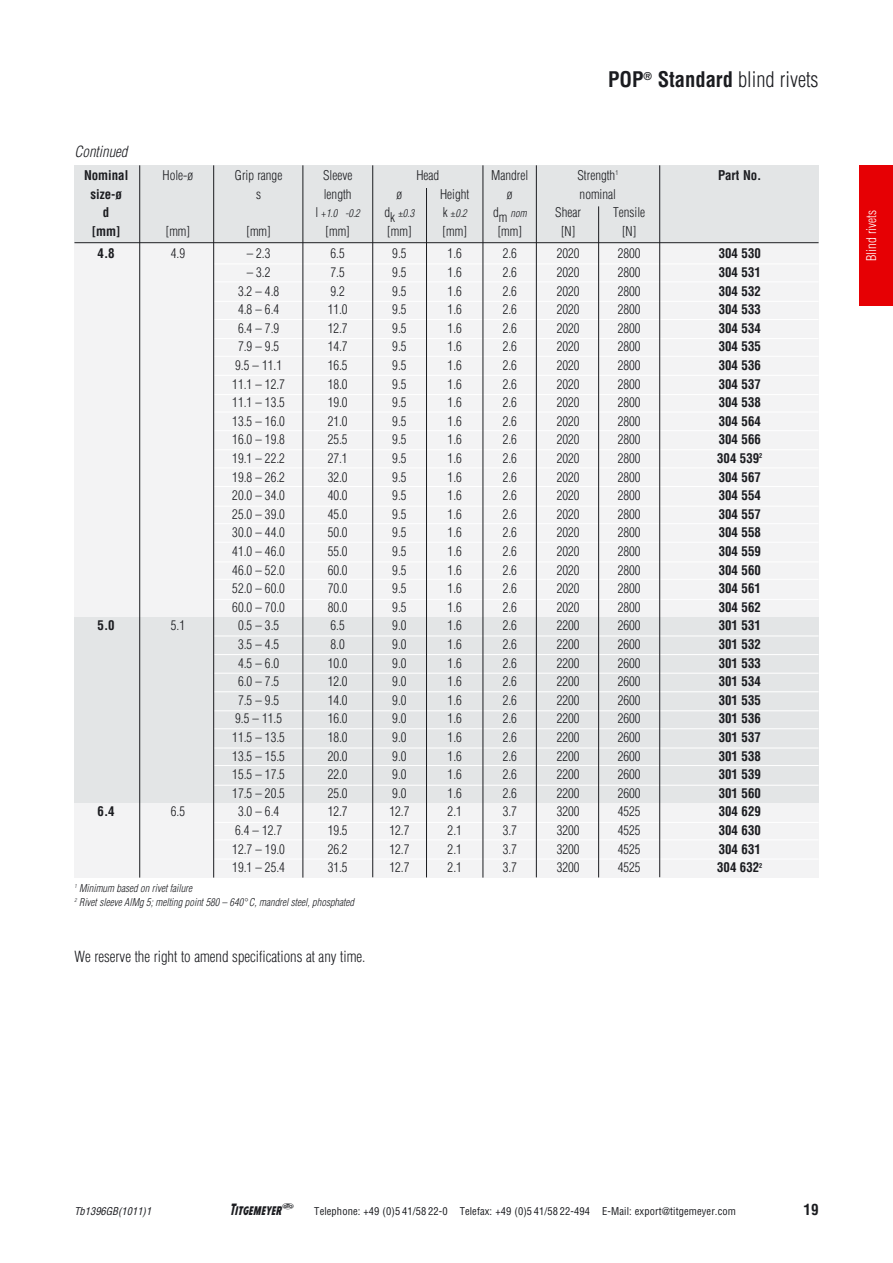
<style>
.page{position:relative;width:893px;height:1263px;background:#fff}
.page>*{position:absolute;margin:0;border:0;box-sizing:border-box;transform-origin:0 0}
.t1{font:700 condensed 21px "Helvetica Com";color:#1b1c20}
.t2{font:300 condensed 15px "Helvetica Com";color:#1b1c20}
.t3{font:italic 300 condensed 15px "Helvetica Com";color:#1b1c20}
.t4{font:700 condensed 15px "Helvetica Com";color:#1b1c20}
.t5{font:15px "Ti Logo 5";color:#1b1c20}
.t6{font:300 condensed 13.2px/18.6px "Helvetica Com";color:#1b1c20;text-align:center}
.t7{font:700 condensed 13.2px/18.6px "Helvetica Com";color:#1b1c20}
.t8{font:300 condensed 13.2px "Helvetica Com";color:#fff}
.t9{font:italic 300 condensed 10.5px/13.5px "Helvetica Com";color:#1b1c20}
.t10{font:condensed 10.5px "Helvetica Com";letter-spacing:.01em;color:#1b1c20}
.t11{font:italic condensed 10.5px "Helvetica Com";color:#1b1c20}
.s1{font-style:normal;font-size:13.2px}
.s2{font-weight:300}
</style>
<div class="page">
<div style="left:74px;top:165px;width:745px;height:705px;background:#e3e5e6"></div>
<div style="left:74px;top:803px;width:745px;height:74px;background:#f3f3f4"></div>
<div style="left:74px;top:243px;width:745px;height:374px;background:#f3f3f4"></div>
<hr style="left:74px;top:242px;width:745px;height:1px;background:#1b1c20">
<hr style="left:213px;top:263px;width:606px;height:1px;background:#fff">
<hr style="left:213px;top:281px;width:606px;height:1px;background:#fff">
<hr style="left:213px;top:301px;width:606px;height:1px;background:#fff">
<hr style="left:213px;top:319px;width:606px;height:1px;background:#fff">
<hr style="left:213px;top:356px;width:606px;height:1px;background:#fff">
<hr style="left:213px;top:375px;width:606px;height:1px;background:#fff">
<hr style="left:213px;top:394px;width:606px;height:1px;background:#fff">
<hr style="left:213px;top:338px;width:606px;height:1px;background:#fff">
<hr style="left:213px;top:430px;width:606px;height:1px;background:#fff">
<hr style="left:213px;top:449px;width:606px;height:1px;background:#fff">
<hr style="left:213px;top:467px;width:606px;height:1px;background:#fff">
<hr style="left:213px;top:486px;width:606px;height:1px;background:#fff">
<hr style="left:213px;top:506px;width:606px;height:1px;background:#fff">
<hr style="left:213px;top:523px;width:606px;height:1px;background:#fff">
<hr style="left:213px;top:542px;width:606px;height:1px;background:#fff">
<hr style="left:213px;top:411px;width:606px;height:1px;background:#fff">
<hr style="left:213px;top:579px;width:606px;height:1px;background:#fff">
<hr style="left:213px;top:599px;width:606px;height:1px;background:#fff">
<hr style="left:213px;top:635px;width:606px;height:1px;background:#fff">
<hr style="left:213px;top:654px;width:606px;height:1px;background:#fff">
<hr style="left:213px;top:673px;width:606px;height:1px;background:#fff">
<hr style="left:213px;top:691px;width:606px;height:1px;background:#fff">
<hr style="left:213px;top:710px;width:606px;height:1px;background:#fff">
<hr style="left:213px;top:728px;width:606px;height:1px;background:#fff">
<hr style="left:213px;top:822px;width:606px;height:1px;background:#fff">
<hr style="left:213px;top:839px;width:606px;height:1px;background:#fff">
<hr style="left:213px;top:747px;width:606px;height:1px;background:#fff">
<hr style="left:213px;top:765px;width:606px;height:1px;background:#fff">
<hr style="left:213px;top:785px;width:606px;height:1px;background:#fff">
<hr style="left:213px;top:858px;width:606px;height:1px;background:#fff">
<hr style="left:213px;top:561px;width:606px;height:1px;background:#fff">
<div style="left:859px;top:165px;width:34px;height:141px;background:#e60004"></div>
<hr style="left:139px;top:165px;width:1px;height:712px;background:#1b1c20">
<hr style="left:213px;top:165px;width:1px;height:712px;background:#1b1c20">
<hr style="left:303px;top:165px;width:1px;height:712px;background:#1b1c20">
<hr style="left:372px;top:165px;width:1px;height:712px;background:#1b1c20">
<hr style="left:426px;top:188px;width:1px;height:689px;background:#1b1c20">
<hr style="left:483px;top:165px;width:1px;height:712px;background:#1b1c20">
<hr style="left:536px;top:165px;width:1px;height:712px;background:#1b1c20">
<hr style="left:598px;top:206px;width:1px;height:671px;background:#1b1c20">
<hr style="left:659px;top:165px;width:1px;height:712px;background:#1b1c20">
<p class="t3" style="left:74px;top:146px;width:55px">Continued</p>
<p class="t7" style="left:84px;top:166px;width:46px;text-align:center">Nominal size-ø<br>d<br>[mm]</p>
<p class="t7" style="left:98px;top:244px;width:19px">4.8</p>
<p class="t6" style="left:163px;top:167px;width:32px">Hole-ø</p>
<p class="t6" style="left:166px;top:221px;width:26px;line-height:22.5px">[mm]<br>4.9</p>
<p class="t7" style="left:98px;top:616px;width:19px">5.0</p>
<p class="t6" style="left:171px;top:617px;width:16px">5.1</p>
<p class="t7" style="left:98px;top:802px;width:19px">6.4</p>
<p class="t6" style="left:171px;top:803px;width:16px">6.5</p>
<p class="t6" style="left:235px;top:167px;width:49px">Grip range s</p>
<p class="t6" style="left:246px;top:223px;width:26px">[mm]</p>
<p class="t6" style="left:247px;top:245px;width:25px">– 2.3</p>
<p class="t6" style="left:232px;top:264px;width:54px">– 3.2<br>3.2 – 4.8<br>4.8 – 6.4<br>6.4 – 7.9<br>7.9 – 9.5<br>9.5 – 11.1<br>11.1 – 12.7<br>11.1 – 13.5<br>13.5 – 16.0<br>16.0 – 19.8<br>19.1 – 22.2<br>19.8 – 26.2<br>20.0 – 34.0<br>25.0 – 39.0<br>30.0 – 44.0<br>41.0 – 46.0<br>46.0 – 52.0<br>52.0 – 60.0<br>60.0 – 70.0<br>0.5 – 3.5<br>3.5 – 4.5<br>4.5 – 6.0<br>6.0 – 7.5<br>7.5 – 9.5<br>9.5 – 11.5<br>11.5 – 13.5<br>13.5 – 15.5<br>15.5 – 17.5<br>17.5 – 20.5<br>3.0 – 6.4<br>6.4 – 12.7<br>12.7 – 19.0<br>19.1 – 25.4</p>
<p class="t6" style="left:323px;top:167px;width:31px;text-align:left">Sleeve length</p>
<p class="t9" style="left:315px;top:208px;width:46px"><span class="s1">l</span> +1.0 -0.2</p>
<p class="t6" style="left:326px;top:221px;width:26px;line-height:22.5px">[mm]<br>6.5</p>
<p class="t6" style="left:328px;top:264px;width:21px;text-align:left">7.5<br>9.2<br>11.0<br>12.7<br>14.7<br>16.5<br>18.0<br>19.0<br>21.0<br>25.5<br>27.1<br>32.0<br>40.0<br>45.0<br>50.0<br>55.0<br>60.0<br>70.0<br>80.0<br>6.5<br>8.0<br>10.0<br>12.0<br>14.0<br>16.0<br>18.0<br>20.0<br>22.0<br>25.0<br>12.7<br>19.5<br>26.2<br>31.5</p>
<p class="t9" style="left:74px;top:882px;width:281px"><sup>1</sup> Minimum based on rivet failure<br><sup>2</sup> Rivet sleeve AlMg 5; melting point 580 – 640 °C, mandrel steel, phosphated</p>
<p class="t2" style="left:74px;top:951px;width:293px">We reserve the right to amend specifications at any time.</p>
<p class="t6" style="left:416px;top:167px;width:24px">Head</p>
<p class="t6" style="left:397px;top:186px;width:7px">ø</p>
<p class="t9" style="left:385px;top:208px;width:31px"><span class="s1">dk</span> ±0.3</p>
<p class="t6" style="left:387px;top:221px;width:26px;line-height:22.5px">[mm]<br>9.5</p>
<p class="t6" style="left:389px;top:264px;width:21px;text-align:left">9.5<br>9.5<br>9.5<br>9.5<br>9.5<br>9.5<br>9.5<br>9.5<br>9.5<br>9.5<br>9.5<br>9.5<br>9.5<br>9.5<br>9.5<br>9.5<br>9.5<br>9.5<br>9.5<br>9.0<br>9.0<br>9.0<br>9.0<br>9.0<br>9.0<br>9.0<br>9.0<br>9.0<br>9.0<br>12.7<br>12.7<br>12.7<br>12.7</p>
<p class="t6" style="left:440px;top:186px;width:31px">Height</p>
<p class="t9" style="left:443px;top:208px;width:26px"><span class="s1">k</span> ±0.2</p>
<p class="t6" style="left:443px;top:221px;width:26px;line-height:22.5px">[mm]<br>1.6</p>
<p class="t6" style="left:448px;top:264px;width:16px;text-align:justify">1.6<br>1.6<br>1.6<br>1.6<br>1.6<br>1.6<br>1.6<br>1.6<br>1.6<br>1.6<br>1.6<br>1.6<br>1.6<br>1.6<br>1.6<br>1.6<br>1.6<br>1.6<br>1.6<br>1.6<br>1.6<br>1.6<br>1.6<br>1.6<br>1.6<br>1.6<br>1.6<br>1.6<br>1.6<br>2.1<br>2.1<br>2.1<br>2.1</p>
<p class="t6" style="left:491px;top:167px;width:39px">Mandrel ø</p>
<p class="t9" style="left:493px;top:208px;width:35px"><span class="s1">dm</span> nom</p>
<p class="t6" style="left:498px;top:221px;width:26px;line-height:22.5px">[mm]<br>2.6</p>
<p class="t6" style="left:503px;top:264px;width:16px;text-align:justify">2.6<br>2.6<br>2.6<br>2.6<br>2.6<br>2.6<br>2.6<br>2.6<br>2.6<br>2.6<br>2.6<br>2.6<br>2.6<br>2.6<br>2.6<br>2.6<br>2.6<br>2.6<br>2.6<br>2.6<br>2.6<br>2.6<br>2.6<br>2.6<br>2.6<br>2.6<br>2.6<br>2.6<br>2.6<br>3.7<br>3.7<br>3.7<br>3.7</p>
<h1 class="t1" style="left:608px;top:68px;width:212px">POP<sup>®</sup> Standard <span class="s2">blind rivets</span></h1>
<p class="t6" style="left:577px;top:167px;width:42px;text-align:left">Strength<sup>1 </sup>nominal</p>
<p class="t6" style="left:555px;top:204px;width:27px">Shear [N]</p>
<p class="t6" style="left:557px;top:245px;width:24px;text-align:justify">2020<br>2020<br>2020<br>2020<br>2020<br>2020<br>2020<br>2020<br>2020<br>2020<br>2020<br>2020<br>2020<br>2020<br>2020<br>2020<br>2020<br>2020<br>2020<br>2020<br>2200<br>2200<br>2200<br>2200<br>2200<br>2200<br>2200<br>2200<br>2200<br>2200<br>3200<br>3200<br>3200<br>3200</p>
<p class="t6" style="left:613px;top:204px;width:34px">Tensile [N]</p>
<p class="t6" style="left:618px;top:245px;width:24px;text-align:justify">2800<br>2800<br>2800<br>2800<br>2800<br>2800<br>2800<br>2800<br>2800<br>2800<br>2800<br>2800<br>2800<br>2800<br>2800<br>2800<br>2800<br>2800<br>2800<br>2800<br>2600<br>2600<br>2600<br>2600<br>2600<br>2600<br>2600<br>2600<br>2600<br>2600<br>4525<br>4525<br>4525<br>4525</p>
<p class="t7" style="left:718px;top:166px;width:45px">Part No.</p>
<p class="t7" style="left:717px;top:244px;width:47px">304 530<br>304 531<br>304 532<br>304 533<br>304 534<br>304 535<br>304 536<br>304 537<br>304 538<br>304 564<br>304 566<br>304 539<sup>2<br></sup>304 567<br>304 554<br>304 557<br>304 558<br>304 559<br>304 560<br>304 561<br>304 562<br>301 531<br>301 532<br>301 533<br>301 534<br>301 535<br>301 536<br>301 537<br>301 538<br>301 539<br>301 560<br>304 629<br>304 630<br>304 631<br>304 632<sup>2</sup></p>
<p class="t8" style="left:866px;top:261px;width:52px;rotate:-90deg">Blind rivets</p>
<p class="t11" style="left:74px;top:1206px;width:78px">Tb1396GB(1011)1</p>
<p class="t5" style="left:231px;top:1201px;width:64px">L</p>
<p class="t10" style="left:314px;top:1206px;width:423px">Telephone: +49 (0)5 41/58 22-0 Telefax: +49 (0)5 41/58 22-494 E-Mail: export@titgemeyer.com</p>
<p class="t4" style="left:804px;top:1201px;width:16px">19</p>
</div>
